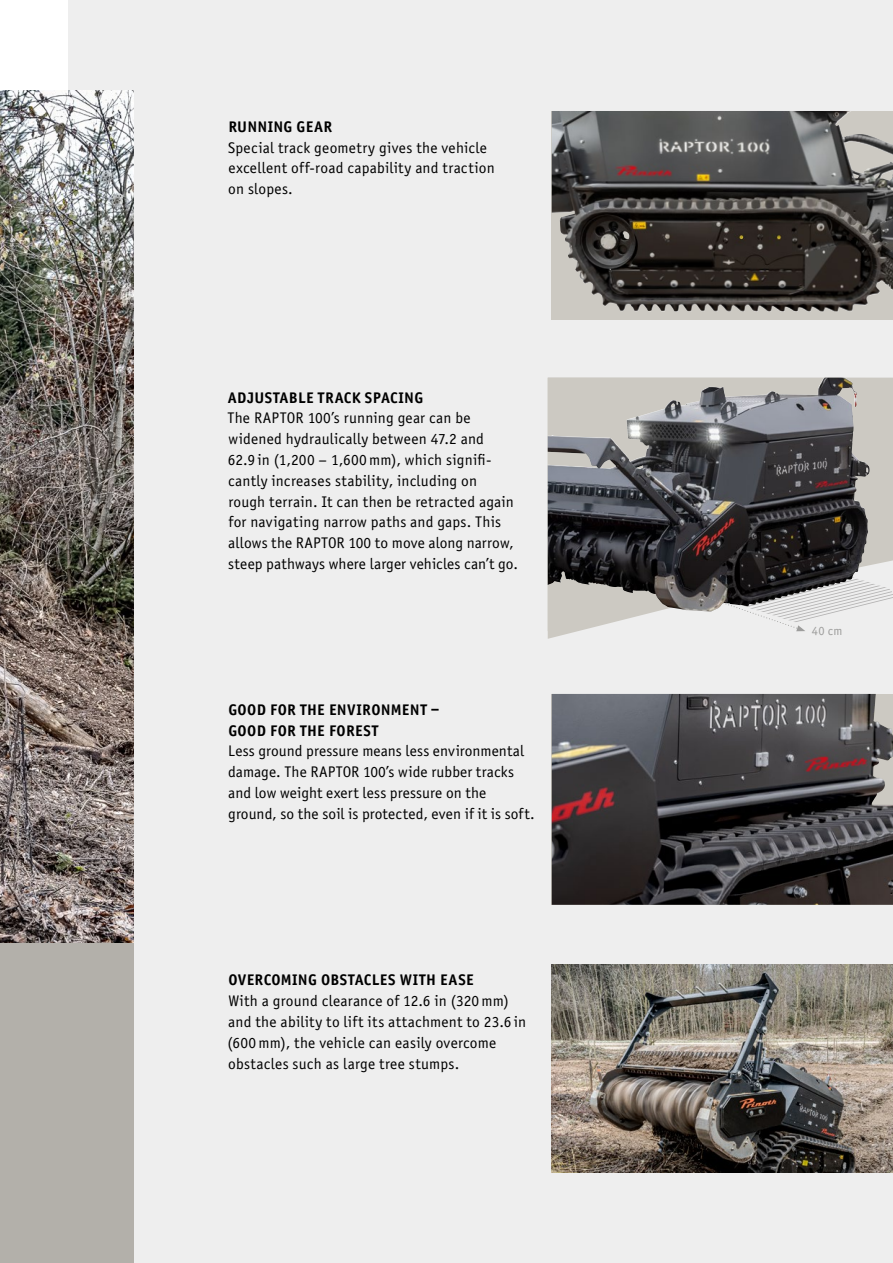
<style>
.page{position:relative;width:893px;height:1263px;background:#fff}
.page>*{position:absolute;margin:0;border:0;box-sizing:border-box;transform-origin:0 0}
.Standard_Text_Book_1{font:15.45px/20.9px "Officina Sans Book ITC";letter-spacing:.01em;color:#000}
.H3_10_3_fett_EN{font:15.45px/20.9px "Officina Sans Bold ITC";letter-spacing:.02em;color:#000}
.TEXT_Beschriftung_8{font:12.45px "Officina Sans Book ITC";color:#9d9d9c}
</style>
<div class="page">
<div style="left:68px;top:0;width:825px;height:1263px;background:#eee"></div>
<img style="left:0;top:90px;width:134px;height:854px">
<div style="left:0;top:944px;width:134px;height:319px;background:#b3b0aa"></div>
<svg style="left:548px;top:378px;width:345px;height:261px;fill:#ccc9c2"></svg>
<img style="left:548px;top:378px;width:276px;height:207px">
<svg style="left:704px;top:569px;width:189px;height:62px"></svg>
<svg style="left:552px;top:111px;width:341px;height:208px;background:#54514e"></svg>
<img style="left:552px;top:111px;width:113px;height:201px">
<img style="left:552px;top:694px;width:341px;height:211px">
<img style="left:552px;top:964px;width:341px;height:209px">
<p class="H3_10_3_fett_EN" style="left:228px;top:116px;width:106px">RUNNING GEAR</p>
<p class="Standard_Text_Book_1" style="left:228px;top:136px;width:268px">Special track geometry gives the vehicle excellent off-road capability and traction on slopes.</p>
<p class="H3_10_3_fett_EN" style="left:228px;top:386px;width:197px">ADJUSTABLE TRACK SPACING</p>
<p class="Standard_Text_Book_1" style="left:227px;top:407px;width:292px">The RAPTOR 100’s running gear can be widened hydraulically between 47.2 and<br>62.9 in (1,200 – 1,600 mm), which signifi&shy;cantly increases stability, including on<br>rough terrain. It can then be retracted again for navigating narrow paths and gaps. This allows the RAPTOR 100 to move along narrow, steep pathways where larger vehicles can’t go.</p>
<p class="H3_10_3_fett_EN" style="left:228px;top:698px;width:213px">GOOD FOR THE ENVIRONMENT –<br>GOOD FOR THE FOREST</p>
<p class="Standard_Text_Book_1" style="left:228px;top:740px;width:308px">Less ground pressure means less environmental damage. The RAPTOR 100’s wide rubber tracks and low weight exert less pressure on the ground, so the soil is protected, even if it is soft.</p>
<p class="H3_10_3_fett_EN" style="left:228px;top:969px;width:247px">OVERCOMING OBSTACLES WITH EASE</p>
<p class="Standard_Text_Book_1" style="left:228px;top:990px;width:300px">With a ground clearance of 12.6 in (320 mm) and the ability to lift its attachment to 23.6 in (600 mm), the vehicle can easily overcome obstacles such as large tree stumps.</p>
<p class="TEXT_Beschriftung_8" style="left:812px;top:623px;width:32px">40 cm</p>
</div>
